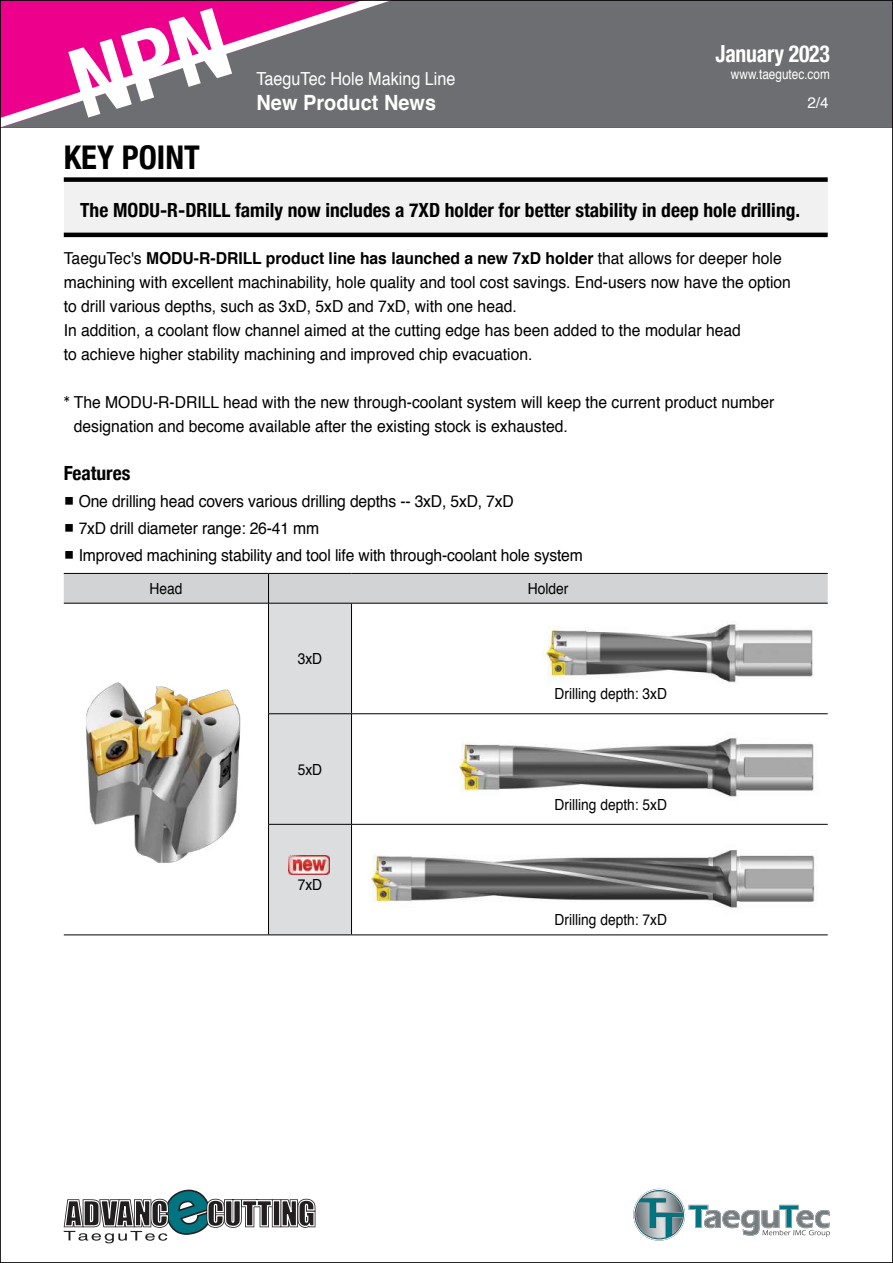
<style>
.page{position:relative;width:893px;height:1263px;background:#fff}
.page>*{position:absolute;margin:0;border:0;box-sizing:border-box;transform-origin:0 0}
.t1{font:700 condensed 32.7px "Helvetica Neue";color:#000}
.t2{font:700 condensed 23.55px "Helvetica Neue";letter-spacing:-.01em;color:#fff;scale:.92 1}
.t3{font:700 21px "Helvetica";color:#fff;scale:.95 1}
.t4{font:700 condensed 19.5px "Helvetica Neue";color:#000}
.t5{font:18px "Helvetica";color:#fff;scale:.9 1}
.t6{font:16.5px/24px "Helvetica";color:#000;scale:.95 1}
.t7{font:15.3px "Helvetica";color:#000;scale:.9 1}
.t8{font:15.3px "Helvetica";color:#fff}
.t9{font:13.8px "Helvetica";color:#fff;scale:.85 1}
.s1{font-weight:700}
.s2{font-family:"DX Ngo Std 20";font-size:15px}
</style>
<div class="page">
<div style="left:423px;top:2px;width:468px;height:126px;background:#6d6e71"></div>
<svg style="left:2px;top:2px;width:421px;height:126px;background:#9b5481"></svg>
<svg style="left:63px;top:1189px;width:253px;height:55px"></svg>
<svg style="left:633px;top:1188px;width:197px;height:53px"></svg>
<div style="left:64px;top:180px;width:764px;height:55px;background:#f1f1f2"></div>
<div style="left:64px;top:177px;width:764px;height:5px;background:#000"></div>
<hr style="left:64px;top:233px;width:764px;height:4px;background:#000">
<svg style="left:64px;top:574px;width:764px;height:360px"></svg>
<hr style="left:64px;top:603px;width:204px;height:1px;background:#000">
<hr style="left:268px;top:603px;width:83px;height:1px;background:#000">
<hr style="left:268px;top:603px;width:1px;height:110px;background:#000">
<hr style="left:351px;top:603px;width:477px;height:1px;background:#000">
<hr style="left:351px;top:603px;width:1px;height:110px;background:#000">
<hr style="left:268px;top:713px;width:83px;height:1px;background:#000">
<hr style="left:268px;top:714px;width:1px;height:110px;background:#000">
<hr style="left:351px;top:713px;width:477px;height:1px;background:#000">
<hr style="left:351px;top:714px;width:1px;height:110px;background:#000">
<hr style="left:268px;top:824px;width:83px;height:1px;background:#000">
<hr style="left:268px;top:824px;width:1px;height:110px;background:#000">
<hr style="left:351px;top:824px;width:477px;height:1px;background:#000">
<hr style="left:351px;top:824px;width:1px;height:110px;background:#000">
<hr style="left:64px;top:573px;width:204px;height:1px;background:#000">
<hr style="left:268px;top:573px;width:83px;height:1px;background:#000">
<hr style="left:351px;top:573px;width:477px;height:1px;background:#000">
<hr style="left:64px;top:934px;width:204px;height:1px;background:#000">
<hr style="left:268px;top:934px;width:83px;height:1px;background:#000">
<hr style="left:351px;top:934px;width:477px;height:1px;background:#000">
<img style="left:289px;top:855px;width:41px;height:19px">
<svg style="left:68px;top:8px;width:164px;height:110px;background:#c13c8c"></svg>
<p class="t5" style="left:256px;top:65px;width:223px">TaeguTec Hole Making Line</p>
<p class="t3" style="left:256px;top:86px;width:191px">New Product News</p>
<h2 class="t2" style="left:716px;top:34px;width:126px">January 2023</h2>
<p class="t9" style="left:731px;top:64px;width:118px">www.taegutec.com</p>
<p class="t8" style="left:807px;top:91px;width:23px">2/4</p>
<h1 class="t1" style="left:64px;top:131px;width:137px">KEY POINT</h1>
<p class="t4" style="left:80px;top:193px;width:721px">The MODU-R-DRILL family now includes a 7XD holder for better stability in deep hole drilling.</p>
<p class="t6" style="left:64px;top:246px;width:767px">TaeguTec's <span class="s1">MODU-R-DRILL product line has launched a new 7xD holder</span> that allows for deeper hole machining with excellent machinability, hole quality and tool cost savings. End-users now have the option to drill various depths, such as 3xD, 5xD and 7xD, with one head.<br>In addition, a coolant flow channel aimed at the cutting edge has been added to the modular head<br>to achieve higher stability machining and improved chip evacuation.</p>
<p class="t6" style="left:74px;top:390px;width:739px;text-indent:-10px"><span class="s2">*</span> The MODU-R-DRILL head with the new through-coolant system will keep the current product number designation and become available after the existing stock is exhausted.</p>
<p class="t4" style="left:64px;top:457px;width:68px">Features</p>
<p class="t6" style="left:64px;top:489px;width:475px">○ One drilling head covers various drilling depths -- 3xD, 5xD, 7xD</p>
<p class="t6" style="left:64px;top:516px;width:270px">○ 7xD drill diameter range: 26-41 mm</p>
<p class="t6" style="left:64px;top:543px;width:548px">○ Improved machining stability and tool life with through-coolant hole system</p>
<p class="t7" style="left:150px;top:577px;width:38px">Head</p>
<p class="t7" style="left:528px;top:577px;width:47px">Holder</p>
<p class="t7" style="left:298px;top:647px;width:29px">3xD</p>
<p class="t7" style="left:298px;top:758px;width:29px">5xD</p>
<p class="t7" style="left:298px;top:873px;width:29px">7xD</p>
<p class="t7" style="left:554px;top:682px;width:126px">Drilling depth: 3xD</p>
<p class="t7" style="left:554px;top:793px;width:126px">Drilling depth: 5xD</p>
<p class="t7" style="left:554px;top:908px;width:126px">Drilling depth: 7xD</p>
</div>
